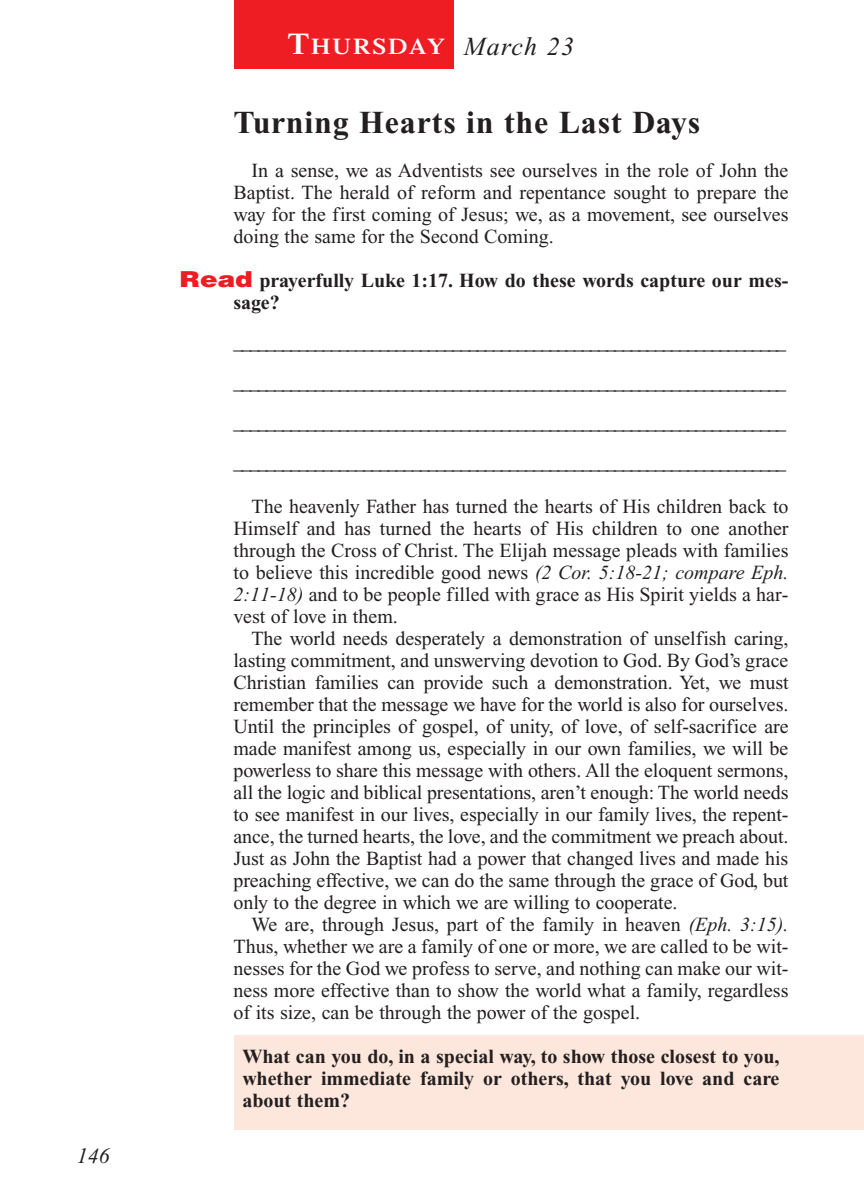
<style>
.page{position:relative;width:864px;height:1188px;background:#fff}
.page>*{position:absolute;margin:0;border:0;box-sizing:border-box;transform-origin:0 0}
.t1{font:700 32px "Times New Roman";letter-spacing:.025em;color:#231f20}
.t2{font:600 22.4px "Times";letter-spacing:.065em;color:#fff;scale:1.1 1}
.t3{font:italic 22px "Times New Roman";color:#231f20}
.t4{font:20px/22px "Times New Roman";color:#231f20;text-align:justify}
.t5{font:700 20px/22px "Times New Roman";color:#231f20}
.s1{font-size:30px}
.s2{font-family:"Times New Roman";font-weight:400;font-style:italic;font-size:26px;color:#231f20}
.s3{font-family:"Helvetica";font-weight:900;font-size:22px;color:#ee1d23}
.s4{font-style:italic}
</style>
<div class="page">
<div style="left:234px;top:0;width:220px;height:69px;background:#ee1d23"></div>
<div style="left:234px;top:1035px;width:630px;height:94px;background:#fde7dc"></div>
<p class="t3" style="left:77px;top:1147px;width:34px">146</p>
<p class="t2" style="left:288px;top:38px;width:262px"><span class="s1">T</span>HURSDAY <span class="s2">March 23</span></p>
<h1 class="t1" style="left:234px;top:112px;width:468px">Turning Hearts in the Last Days</h1>
<p class="t4" style="left:234px;top:161px;width:557px;text-indent:18px">In a sense, we as Adventists see ourselves in the role of John the Baptist. The herald of reform and repentance sought to prepare the way for the first coming of Jesus; we, as a movement, see ourselves doing the same for the Second Coming.</p>
<p class="t5" style="left:234px;top:271px;width:556px;text-indent:-54px"><span class="s3">Read</span> prayerfully Luke 1:17. How do these words capture our mes&shy;sage?</p>
<p class="t4" style="left:234px;top:324px;width:554px;line-height:40px">____________________________________________________________________ ____________________________________________________________________ ____________________________________________________________________ ____________________________________________________________________</p>
<p class="t4" style="left:234px;top:497px;width:557px;text-indent:18px">The heavenly Father has turned the hearts of His children back to Himself and has turned the hearts of His children to one another through the Cross of Christ. The Elijah message pleads with families to believe this incredible good news <span class="s4">(2 Cor. 5:18-21; compare Eph.<br>2:11-18)</span> and to be people filled with grace as His Spirit yields a har&shy;vest of love in them.</p>
<p class="t4" style="left:234px;top:629px;width:557px;text-indent:18px">The world needs desperately a demonstration of unselfish caring, lasting commitment, and unswerving devotion to God. By God’s grace Christian families can provide such a demonstration. Yet, we must remember that the message we have for the world is also for ourselves.<br>Until the principles of gospel, of unity, of love, of self-sacrifice are made manifest among us, especially in our own families, we will be powerless to share this message with others. All the eloquent sermons, all the logic and biblical presentations, aren’t enough: The world needs to see manifest in our lives, especially in our family lives, the repent&shy;ance, the turned hearts, the love, and the commitment we preach about.<br>Just as John the Baptist had a power that changed lives and made his preaching effective, we can do the same through the grace of God, but only to the degree in which we are willing to cooperate.</p>
<p class="t4" style="left:234px;top:915px;width:557px;text-indent:18px">We are, through Jesus, part of the family in heaven <span class="s4">(Eph. 3:15).<br></span>Thus, whether we are a family of one or more, we are called to be wit&shy;nesses for the God we profess to serve, and nothing can make our wit&shy;ness more effective than to show the world what a family, regardless of its size, can be through the power of the gospel.</p>
<p class="t5" style="left:243px;top:1047px;width:538px;text-align:justify">What can you do, in a special way, to show those closest to you, whether immediate family or others, that you love and care about them?</p>
</div>
